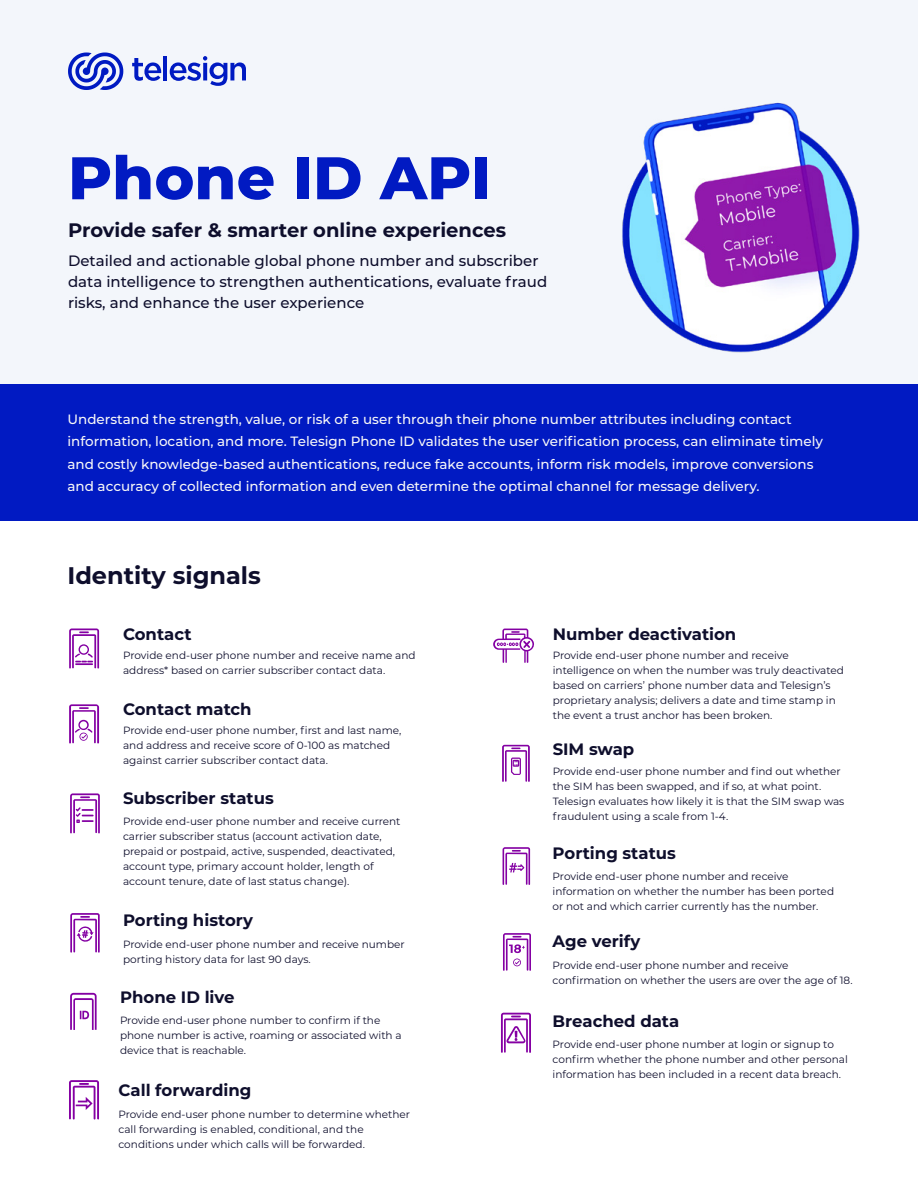
<style>
.page{position:relative;width:918px;height:1188px;background:#fff}
.page>*{position:absolute;margin:0;border:0;box-sizing:border-box;transform-origin:0 0}
.t1{font:800 60px "Montserrat";color:#011ac2}
.t2{font:700 24px "Montserrat";color:#0e0e2c}
.t3{font:700 19.5px "Montserrat";color:#0e0e2c}
.t4{font:700 16.5px "Montserrat";color:#0e0e2c}
.t5{font:500 15px/21px "Montserrat";color:#0e0e2c}
.t6{font:500 13.5px/22.5px "Montserrat";color:#f8f8f8}
.t7{font:10.5px/15px "Montserrat";color:#0e0e2c}
</style>
<div class="page">
<div style="left:0;top:0;width:918px;height:495px;background:#f3f6fb"></div>
<div style="left:0;top:384px;width:918px;height:136px;background:#011ac2"></div>
<svg style="left:132px;top:58px;width:29px;height:23px"></svg>
<hr style="left:163px;top:56px;width:4px;height:24px;background:#001ac2">
<svg style="left:170px;top:56px;width:76px;height:30px"></svg>
<svg style="left:68px;top:53px;width:55px;height:37px"></svg>
<img style="left:622px;top:102px;width:238px;height:251px">
<svg style="left:69px;top:628px;width:30px;height:41px"></svg>
<svg style="left:69px;top:704px;width:30px;height:39px"></svg>
<svg style="left:70px;top:793px;width:30px;height:40px"></svg>
<svg style="left:70px;top:913px;width:30px;height:40px"></svg>
<svg style="left:493px;top:629px;width:41px;height:34px"></svg>
<svg style="left:502px;top:745px;width:28px;height:37px"></svg>
<svg style="left:503px;top:847px;width:27px;height:38px"></svg>
<svg style="left:503px;top:933px;width:28px;height:38px"></svg>
<svg style="left:70px;top:993px;width:27px;height:37px"></svg>
<svg style="left:501px;top:1013px;width:30px;height:40px"></svg>
<svg style="left:69px;top:1080px;width:30px;height:40px"></svg>
<h1 class="t1" style="left:68px;top:134px;width:425px">Phone ID API</h1>
<h3 class="t3" style="left:68px;top:216px;width:440px">Provide safer &amp; smarter online experiences</h3>
<h3 class="t5" style="left:68px;top:249px;width:481px">Detailed and actionable global phone number and subscriber data intelligence to strengthen authentications, evaluate fraud risks, and enhance the user experience</h3>
<p class="t6" style="left:68px;top:407px;width:757px">Understand the strength, value, or risk of a user through their phone number attributes including contact information, location, and more. Telesign Phone ID validates the user verification process, can eliminate timely and costly knowledge-based authentications, reduce fake accounts, inform risk models, improve conversions and accuracy of collected information and even determine the optimal channel for message delivery.</p>
<h2 class="t2" style="left:68px;top:558px;width:195px">Identity signals</h2>
<h3 class="t4" style="left:123px;top:622px;width:70px">Contact</h3>
<p class="t7" style="left:123px;top:648px;width:294px">Provide end-user phone number and receive name and address* based on carrier subscriber contact data.</p>
<h3 class="t4" style="left:123px;top:697px;width:130px">Contact match</h3>
<p class="t7" style="left:123px;top:722px;width:280px">Provide end-user phone number, first and last name, and address and receive score of 0-100 as matched against carrier subscriber contact data.</p>
<h3 class="t4" style="left:123px;top:786px;width:152px">Subscriber status</h3>
<p class="t7" style="left:123px;top:814px;width:279px">Provide end-user phone number and receive current carrier subscriber status (account activation date, prepaid or postpaid, active, suspended, deactivated, account type, primary account holder, length of account tenure, date of last status change).</p>
<h3 class="t4" style="left:123px;top:909px;width:131px">Porting history</h3>
<p class="t7" style="left:123px;top:936px;width:283px">Provide end-user phone number and receive number porting history data for last 90 days.</p>
<h3 class="t4" style="left:553px;top:622px;width:185px">Number deactivation</h3>
<p class="t7" style="left:553px;top:648px;width:293px">Provide end-user phone number and receive intelligence on when the number was truly deactivated based on carriers’ phone number data and Telesign’s proprietary analysis; delivers a date and time stamp in the event a trust anchor has been broken.</p>
<h3 class="t4" style="left:553px;top:738px;width:83px">SIM swap</h3>
<p class="t7" style="left:553px;top:763px;width:293px">Provide end-user phone number and find out whether the SIM has been swapped, and if so, at what point.<br>Telesign evaluates how likely it is that the SIM swap was fraudulent using a scale from 1-4.</p>
<h3 class="t4" style="left:553px;top:841px;width:125px">Porting status</h3>
<p class="t7" style="left:553px;top:869px;width:283px">Provide end-user phone number and receive information on whether the number has been ported or not and which carrier currently has the number.</p>
<h3 class="t4" style="left:553px;top:930px;width:89px">Age verify</h3>
<p class="t7" style="left:553px;top:957px;width:301px">Provide end-user phone number and receive confirmation on whether the users are over the age of 18.</p>
<h3 class="t4" style="left:120px;top:985px;width:116px">Phone ID live</h3>
<p class="t7" style="left:120px;top:1013px;width:283px">Provide end-user phone number to confirm if the phone number is active, roaming or associated with a device that is reachable.</p>
<h3 class="t4" style="left:553px;top:1009px;width:128px">Breached data</h3>
<p class="t7" style="left:553px;top:1037px;width:297px">Provide end-user phone number at login or signup to confirm whether the phone number and other personal information has been included in a recent data breach.</p>
<h3 class="t4" style="left:118px;top:1078px;width:134px">Call forwarding</h3>
<p class="t7" style="left:118px;top:1106px;width:293px">Provide end-user phone number to determine whether call forwarding is enabled, conditional, and the conditions under which calls will be forwarded.</p>
</div>
